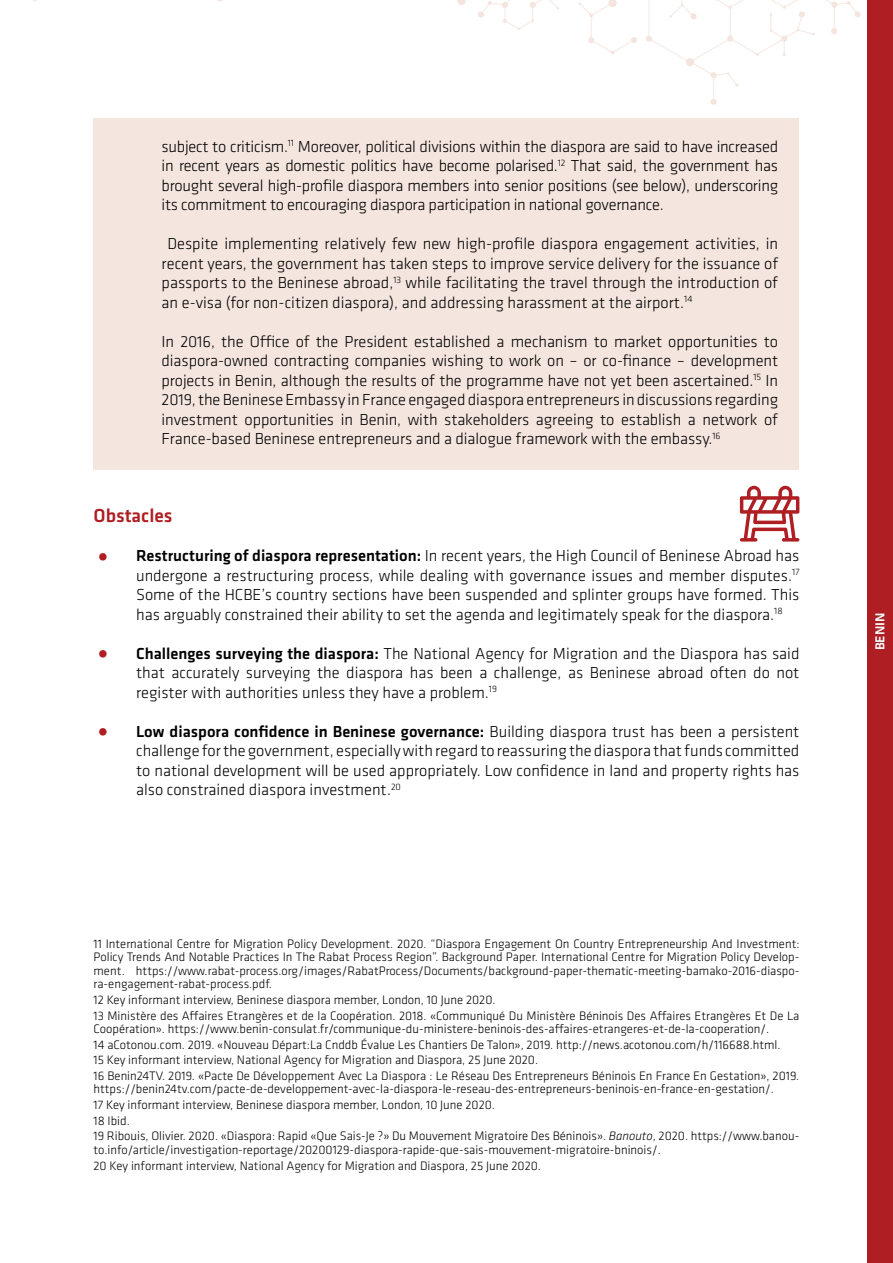
<style>
.page{position:relative;width:893px;height:1263px;background:#fff}
.page>*{position:absolute;margin:0;border:0;box-sizing:border-box;transform-origin:0 0}
.t1{font:500 19.5px "Klavika";color:#af1e23}
.t2{font:300 16.5px/19.5px "Klavika";color:#000;text-align:justify}
.t3{font:500 13.5px "Klavika";color:#fff}
.t4{font:300 12.75px/15.6px "Klavika";color:#000}
.s1{color:#af1e23}
.s2{font-weight:500}
.s3{font-style:italic}
</style>
<div class="page">
<div style="left:867px;top:0;width:26px;height:1263px;background:#af1e23"></div>
<svg style="left:578px;top:0;width:59px;height:55px"></svg>
<svg style="left:457px;top:0;width:102px;height:30px"></svg>
<svg style="left:646px;top:0;width:215px;height:105px"></svg>
<div style="left:94px;top:118px;width:705px;height:117px;background:#f4e5de"></div>
<div style="left:94px;top:215px;width:705px;height:118px;background:#f4e5de"></div>
<div style="left:94px;top:313px;width:705px;height:156px;background:#f4e5de"></div>
<svg style="left:740px;top:485px;width:59px;height:57px"></svg>
<p class="t2" style="left:162px;top:136px;width:618px">subject to criticism.<sup>11</sup> Moreover, political divisions within the diaspora are said to have increased in recent years as domestic politics have become polarised.<sup>12</sup> That said, the government has brought several high-profile diaspora members into senior positions (see below), underscoring its commitment to encouraging diaspora participation in national governance.</p>
<p class="t2" style="left:162px;top:234px;width:618px;text-indent:6px">Despite implementing relatively few new high-profile diaspora engagement activities, in recent years, the government has taken steps to improve service delivery for the issuance of passports to the Beninese abroad,<sup>13</sup> while facilitating the travel through the introduction of an e-visa (for non-citizen diaspora), and addressing harassment at the airport.<sup>14</sup></p>
<p class="t2" style="left:162px;top:331px;width:618px">In 2016, the Office of the President established a mechanism to market opportunities to diaspora-owned contracting companies wishing to work on – or co-finance – development projects in Benin, although the results of the programme have not yet been ascertained.<sup>15</sup> In 2019, the Beninese Embassy in France engaged diaspora entrepreneurs in discussions regarding investment opportunities in Benin, with stakeholders agreeing to establish a network of France-based Beninese entrepreneurs and a dialogue framework with the embassy.<sup>16</sup></p>
<p class="t1" style="left:94px;top:502px;width:81px">Obstacles</p>
<p class="t2" style="left:136px;top:546px;width:665px;text-indent:-43px"><span class="s1">•</span> <span class="s2">Restructuring of diaspora representation:</span> In recent years, the High Council of Beninese Abroad has undergone a restructuring process, while dealing with governance issues and member disputes.<sup>17<br></sup>Some of the HCBE’s country sections have been suspended and splinter groups have formed. This has arguably constrained their ability to set the agenda and legitimately speak for the diaspora.<sup>18</sup></p>
<p class="t2" style="left:136px;top:643px;width:665px;text-indent:-43px"><span class="s1">•</span> <span class="s2">Challenges surveying the diaspora:</span> The National Agency for Migration and the Diaspora has said that accurately surveying the diaspora has been a challenge, as Beninese abroad often do not register with authorities unless they have a problem.<sup>19</sup></p>
<p class="t2" style="left:136px;top:721px;width:665px;text-indent:-43px"><span class="s1">•</span> <span class="s2">Low diaspora confidence in Beninese governance:</span> Building diaspora trust has been a persistent challenge for the government, especially with regard to reassuring the diaspora that funds committed to national development will be used appropriately. Low confidence in land and property rights has also constrained diaspora investment.<sup>20</sup></p>
<p class="t4" style="left:94px;top:937px;width:707px;line-height:13.5px;text-align:justify">11 International Centre for Migration Policy Development. 2020. “Diaspora Engagement On Country Entrepreneurship And Investment:<br>Policy Trends And Notable Practices In The Rabat Process Region”. Background Paper. International Centre for Migration Policy Develop&shy;ment. https://www.rabat-process.org/images/RabatProcess/Documents/background-paper-thematic-meeting-bamako-2016-diaspo&shy;ra-engagement-rabat-process.pdf.</p>
<p class="t4" style="left:94px;top:992px;width:707px">12 Key informant interview, Beninese diaspora member, London, 10 June 2020.<br>13 Ministère des Affaires Etrangères et de la Coopération. 2018. «Communiqué Du Ministère Béninois Des Affaires Etrangères Et De La</p>
<p class="t4" style="left:94px;top:1021px;width:707px">Coopération». https://www.benin-consulat.fr/communique-du-ministere-beninois-des-affaires-etrangeres-et-de-la-cooperation/.<br>14 aCotonou.com. 2019. «Nouveau Départ:La Cnddb Évalue Les Chantiers De Talon», 2019. http://news.acotonou.com/h/116688.html.<br>15 Key informant interview, National Agency for Migration and Diaspora, 25 June 2020.<br>16 Benin24TV. 2019. «Pacte De Développement Avec La Diaspora : Le Réseau Des Entrepreneurs Béninois En France En Gestation», 2019.</p>
<p class="t4" style="left:94px;top:1081px;width:707px">https://benin24tv.com/pacte-de-developpement-avec-la-diaspora-le-reseau-des-entrepreneurs-beninois-en-france-en-gestation/.<br>17 Key informant interview, Beninese diaspora member, London, 10 June 2020.<br>18 Ibid.<br>19 Ribouis, Olivier. 2020. «Diaspora: Rapid «Que Sais-Je ?» Du Mouvement Migratoire Des Béninois». <span class="s3">Banouto</span>, 2020. https://www.banou-</p>
<p class="t4" style="left:94px;top:1142px;width:569px">to.info/article/investigation-reportage/20200129-diaspora-rapide-que-sais-mouvement-migratoire-bninois/.<br>20 Key informant interview, National Agency for Migration and Diaspora, 25 June 2020.</p>
<p class="t3" style="left:871px;top:650px;width:39px;rotate:-90deg">BENIN</p>
</div>
